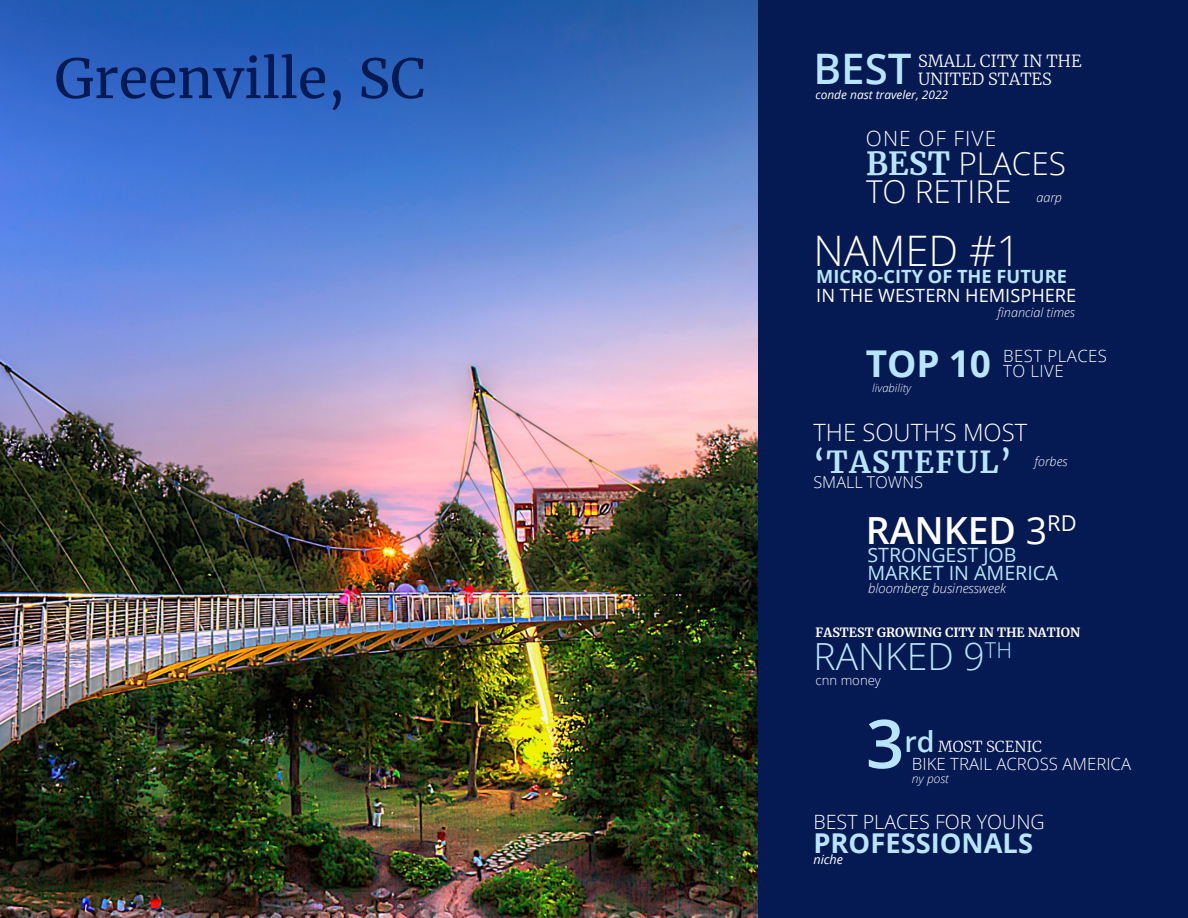
<style>
.page{position:relative;width:1188px;height:918px;background:#fff}
.page>*{position:absolute;margin:0;border:0;box-sizing:border-box;transform-origin:0 0}
.t1{font:600 67.35px "Open Sans";color:#b9e5fa}
.t2{font:54px "Merriweather";color:#051952}
.t3{font:300 42px "Open Sans";color:#fff}
.t4{font:600 42px "Open Sans";color:#b9e5fa}
.t5{font:600 37.35px "Open Sans";color:#fff}
.t6{font:300 37.35px "Open Sans";color:#b9e5fa}
.t7{font:700 36.9px "Open Sans";color:#b9e5fa}
.t8{font:300 31.5px "Open Sans";color:#fff}
.t9{font:700 30px "Merriweather";letter-spacing:.05em;color:#b9e5fa}
.t10{font:600 28.65px "Open Sans";color:#b9e5fa}
.t11{font:700 27.3px "Open Sans";color:#b9e5fa}
.t12{font:300 23.85px "Open Sans";color:#fff}
.t13{font:300 21px "Open Sans";letter-spacing:.05em;color:#fff}
.t14{font:19.65px/17.5px "Open Sans";color:#b9e5fa}
.t15{font:300 19.65px "Open Sans";color:#fff}
.t16{font:18.3px "Open Sans";color:#fff}
.t17{font:700 18.3px "Open Sans";color:#b9e5fa}
.t18{font:300 16.8px "Open Sans";color:#fff}
.t19{font:300 16.8px "Open Sans";letter-spacing:.025em;color:#fff}
.t20{font:300 16.5px "Merriweather";color:#fff}
.t21{font:300 16.2px "Open Sans";color:#fff}
.t22{font:300 15px "Merriweather";color:#fff}
.t23{font:italic 300 13.05px "Open Sans";color:#fff}
.t24{font:300 13.05px "Open Sans";color:#fff}
.t25{font:700 12.6px "Merriweather";color:#fff}
.t26{font:italic 300 12.6px "Open Sans";color:#fff}
.t27{font:italic 12.6px "Open Sans";color:#fff}
.t28{font:italic 300 12px "Open Sans";color:#fff}
.t29{font:italic 11.85px "Open Sans";color:#fff}
.t30{font:italic 300 11.25px "Open Sans";color:#fff}
.s1{font-family:"Merriweather";font-weight:700;color:#b9e5fa}
.s2{font-weight:400}
</style>
<div class="page">
<div style="left:748px;top:0;width:440px;height:918px;background:#051952"></div>
<img style="left:0;top:0;width:758px;height:918px">
<p class="t2" style="left:54px;top:41px;width:373px">Greenville, SC</p>
<p class="t4" style="left:813px;top:40px;width:100px">BEST</p>
<p class="t20" style="left:918px;top:49px;width:165px">SMALL CITY IN THE</p>
<p class="t20" style="left:918px;top:67px;width:136px">UNITED STATES</p>
<p class="t29" style="left:815px;top:86px;width:134px">conde nast traveler, 2022</p>
<p class="t13" style="left:866px;top:124px;width:132px">ONE OF FIVE</p>
<p class="t8" style="left:866px;top:142px;width:201px"><span class="s1">BEST</span> PLACES</p>
<p class="t8" style="left:866px;top:170px;width:147px">TO RETIRE</p>
<p class="t26" style="left:1036px;top:188px;width:27px">aarp</p>
<p class="t3" style="left:813px;top:222px;width:208px">NAMED #1</p>
<p class="t17" style="left:816px;top:264px;width:252px">MICRO-CITY OF THE FUTURE</p>
<p class="t16" style="left:816px;top:283px;width:262px">IN THE WESTERN HEMISPHERE</p>
<p class="t26" style="left:998px;top:304px;width:79px">financial times</p>
<p class="t7" style="left:866px;top:338px;width:126px">TOP 10</p>
<p class="t19" style="left:1003px;top:344px;width:105px">BEST PLACES</p>
<p class="t18" style="left:1003px;top:359px;width:62px">TO LIVE</p>
<p class="t30" style="left:872px;top:380px;width:40px">livability</p>
<p class="t12" style="left:813px;top:416px;width:215px">THE SOUTH’S MOST</p>
<p class="t9" style="left:813px;top:441px;width:200px">‘TASTEFUL’</p>
<p class="t26" style="left:1035px;top:453px;width:35px">forbes</p>
<p class="t21" style="left:813px;top:471px;width:111px">SMALL TOWNS</p>
<p class="t5" style="left:866px;top:504px;width:212px">RANKED <span class="s2">3</span><sup>RD</sup></p>
<p class="t14" style="left:867px;top:546px;width:192px">STRONGEST JOB<br>MARKET IN AMERICA</p>
<p class="t23" style="left:868px;top:580px;width:139px">bloomberg businessweek</p>
<p class="t25" style="left:816px;top:624px;width:266px">FASTEST GROWING CITY IN THE NATION</p>
<p class="t6" style="left:813px;top:631px;width:200px">RANKED 9<sup>TH</sup></p>
<p class="t24" style="left:816px;top:672px;width:67px">cnn money</p>
<p class="t1" style="left:866px;top:698px;width:40px">3</p>
<p class="t10" style="left:904px;top:722px;width:32px">rd</p>
<p class="t22" style="left:938px;top:736px;width:105px">MOST SCENIC</p>
<p class="t18" style="left:912px;top:752px;width:221px">BIKE TRAIL ACROSS AMERICA</p>
<p class="t28" style="left:912px;top:771px;width:38px">ny post</p>
<p class="t15" style="left:813px;top:809px;width:233px">BEST PLACES FOR YOUNG</p>
<p class="t11" style="left:813px;top:824px;width:221px">PROFESSIONALS</p>
<p class="t27" style="left:813px;top:851px;width:31px">niche</p>
</div>
